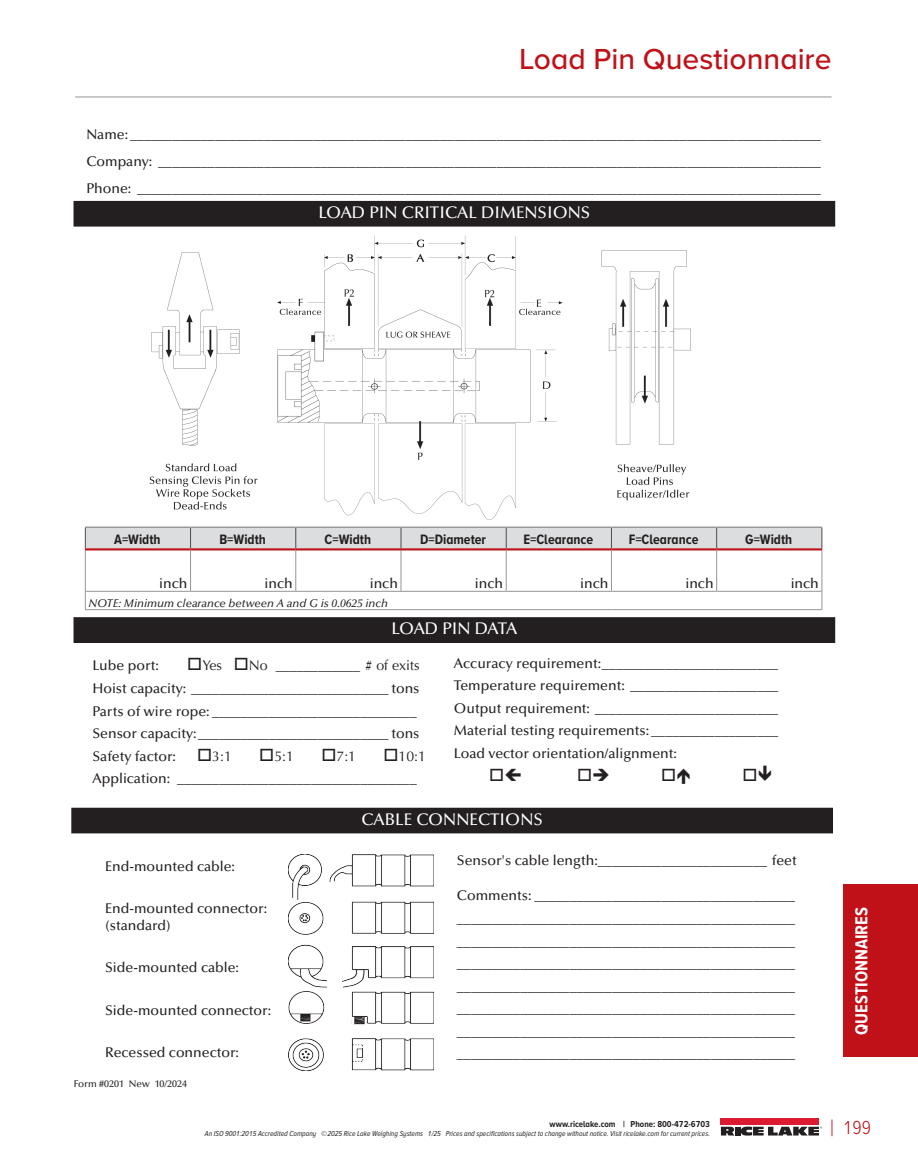
<style>
.page{position:relative;width:918px;height:1175px;background:#fff}
.page>*{position:absolute;margin:0;border:0;box-sizing:border-box;transform-origin:0 0}
.t1{font:500 30px "Proxima Nova A";color:#c01119}
.t2{font:300 19.5px "Proxima Nova A Cond";color:#c01119}
.t3{font:700 18px "Proxima Nova A Cond";color:#fff}
.t4{font:500 16.95px "Optima LT Std";color:#fff}
.t5{font:500 16.95px "Optima LT Std";letter-spacing:-.025em;color:#fff}
.t6{font:500 14.1px/22.5px "Optima LT Std";color:#231f20}
.t7{font:700 14.1px "Proxima Nova A Cond";color:#231f20}
.t8{font:14.1px "Optima LT Std";color:#231f20}
.t9{font:italic 500 11.25px "Optima LT Std";color:#231f20}
.t10{font:500 9.9px "Optima LT Std";color:#231f20}
.t11{font:700 9px "Proxima Nova A Cond";color:#231f20}
.t12{font:italic 7.5px "Proxima Nova A Cond";color:#231f20}
.s1{font-weight:400}
</style>
<div class="page">
<div style="left:74px;top:201px;width:761px;height:25px;background:#231f20"></div>
<div style="left:74px;top:617px;width:761px;height:25px;background:#231f20"></div>
<div style="left:74px;top:617px;width:761px;height:25px;border:1px solid #231f20"></div>
<div style="left:72px;top:808px;width:761px;height:25px;background:#231f20"></div>
<img style="left:150px;top:235px;width:540px;height:284px">
<svg style="left:86px;top:550px;width:736px;height:59px"></svg>
<hr style="left:85px;top:550px;width:1px;height:41px;background:#939598">
<hr style="left:190px;top:550px;width:1px;height:41px;background:#939598">
<hr style="left:295px;top:550px;width:1px;height:41px;background:#939598">
<hr style="left:401px;top:550px;width:1px;height:41px;background:#939598">
<hr style="left:506px;top:550px;width:1px;height:41px;background:#939598">
<hr style="left:611px;top:550px;width:1px;height:41px;background:#939598">
<hr style="left:716px;top:550px;width:1px;height:41px;background:#939598">
<hr style="left:822px;top:550px;width:1px;height:41px;background:#939598">
<hr style="left:85px;top:591px;width:106px;height:1px;background:#939598">
<svg style="left:85px;top:591px;width:1px;height:18px"></svg>
<hr style="left:191px;top:591px;width:105px;height:1px;background:#939598">
<hr style="left:296px;top:591px;width:105px;height:1px;background:#939598">
<hr style="left:401px;top:591px;width:105px;height:1px;background:#939598">
<hr style="left:506px;top:591px;width:105px;height:1px;background:#939598">
<hr style="left:611px;top:591px;width:106px;height:1px;background:#939598">
<hr style="left:717px;top:591px;width:105px;height:1px;background:#939598">
<svg style="left:822px;top:591px;width:1px;height:18px"></svg>
<hr style="left:85px;top:609px;width:106px;height:1px;background:#939598">
<hr style="left:191px;top:609px;width:105px;height:1px;background:#939598">
<hr style="left:296px;top:609px;width:105px;height:1px;background:#939598">
<hr style="left:401px;top:609px;width:105px;height:1px;background:#939598">
<hr style="left:506px;top:609px;width:105px;height:1px;background:#939598">
<hr style="left:611px;top:609px;width:106px;height:1px;background:#939598">
<hr style="left:717px;top:609px;width:105px;height:1px;background:#939598">
<hr style="left:85px;top:526px;width:106px;height:2px;background:#939598">
<hr style="left:191px;top:526px;width:105px;height:2px;background:#939598">
<hr style="left:296px;top:526px;width:105px;height:2px;background:#939598">
<hr style="left:401px;top:526px;width:105px;height:2px;background:#939598">
<hr style="left:506px;top:526px;width:105px;height:2px;background:#939598">
<hr style="left:611px;top:526px;width:106px;height:2px;background:#939598">
<hr style="left:717px;top:526px;width:105px;height:2px;background:#939598">
<div style="left:85px;top:527px;width:738px;height:22px;background:#dcdddf"></div>
<hr style="left:85px;top:548px;width:106px;height:2px;background:#c01119">
<hr style="left:191px;top:548px;width:105px;height:2px;background:#c01119">
<hr style="left:296px;top:548px;width:105px;height:2px;background:#c01119">
<hr style="left:401px;top:548px;width:105px;height:2px;background:#c01119">
<hr style="left:506px;top:548px;width:105px;height:2px;background:#c01119">
<hr style="left:611px;top:548px;width:106px;height:2px;background:#c01119">
<hr style="left:717px;top:548px;width:105px;height:2px;background:#c01119">
<img style="left:289px;top:854px;width:144px;height:216px">
<div style="left:843px;top:884px;width:75px;height:173px;background:#c01119"></div>
<div style="left:721px;top:1118px;width:98px;height:6px;background:#dc1a32"></div>
<svg style="left:721px;top:1126px;width:13px;height:9px"></svg>
<div style="left:735px;top:1126px;width:5px;height:9px;background:#231f20"></div>
<svg style="left:741px;top:1126px;width:81px;height:9px"></svg>
<svg style="left:832px;top:1119px;width:1px;height:17px"></svg>
<hr style="left:75px;top:97px;width:757px;height:1px;background:#939598">
<h1 class="t1" style="left:519px;top:37px;width:314px">Load Pin Questionnaire</h1>
<p class="t6" style="left:86px;top:121px;width:736px;line-height:27px;text-align:justify">Name: __________________________________________________________________________________________________ Company: ______________________________________________________________________________________________ Phone: _________________________________________________________________________________________________</p>
<p class="t4" style="left:318px;top:203px;width:273px">LOAD PIN CRITICAL DIMENSIONS</p>
<p class="t7" style="left:114px;top:529px;width:48px">A=Width</p>
<p class="t7" style="left:219px;top:529px;width:48px">B=Width</p>
<p class="t7" style="left:325px;top:529px;width:48px">C=Width</p>
<p class="t7" style="left:420px;top:529px;width:68px">D=Diameter</p>
<p class="t7" style="left:523px;top:529px;width:71px">E=Clearance</p>
<p class="t7" style="left:629px;top:529px;width:71px">F=Clearance</p>
<p class="t7" style="left:745px;top:529px;width:49px">G=Width</p>
<p class="t6" style="left:159px;top:572px;width:30px">inch</p>
<p class="t6" style="left:265px;top:572px;width:30px">inch</p>
<p class="t6" style="left:370px;top:572px;width:30px">inch</p>
<p class="t6" style="left:475px;top:572px;width:30px">inch</p>
<p class="t6" style="left:580px;top:572px;width:30px">inch</p>
<p class="t6" style="left:685px;top:572px;width:30px">inch</p>
<p class="t6" style="left:791px;top:572px;width:30px">inch</p>
<p class="t9" style="left:88px;top:596px;width:301px">NOTE: Minimum clearance between A and G is 0.0625 inch</p>
<p class="t5" style="left:391px;top:619px;width:127px">LOAD PIN DATA</p>
<p class="t6" style="left:92px;top:655px;width:329px;text-indent:95px">□<span class="s1">Yes</span> □<span class="s1">No ____________ # of exits </span>Hoist capacity: ____________________________ tons Parts of wire rope: _____________________________ Sensor capacity: ___________________________ tons Safety factor:</p>
<p class="t6" style="left:92px;top:655px;width:68px">Lube port:</p>
<p class="t6" style="left:92px;top:745px;width:335px;text-indent:291px">□<span class="s1">10:1<br></span>Application: __________________________________</p>
<p class="t8" style="left:197px;top:747px;width:36px">□3:1</p>
<p class="t8" style="left:259px;top:747px;width:36px">□5:1</p>
<p class="t8" style="left:321px;top:747px;width:36px">□7:1</p>
<p class="t6" style="left:454px;top:652px;width:326px;text-align:justify">Accuracy requirement: _________________________ Temperature requirement: _____________________ Output requirement: __________________________ Material testing requirements: __________________ Load vector orientation/alignment:</p>
<p class="t6" style="left:105px;top:855px;width:132px">End-mounted cable:</p>
<p class="t6" style="left:105px;top:900px;width:164px;line-height:17px">End-mounted connector: (standard)</p>
<p class="t6" style="left:105px;top:956px;width:135px">Side-mounted cable:</p>
<p class="t6" style="left:105px;top:999px;width:168px">Side-mounted connector:</p>
<p class="t6" style="left:105px;top:1041px;width:135px">Recessed connector:</p>
<p class="t10" style="left:74px;top:1078px;width:115px">Form #0201 New 10/2024</p>
<p class="t4" style="left:361px;top:809px;width:183px">CABLE CONNECTIONS</p>
<p class="t6" style="left:457px;top:849px;width:341px">Sensor's cable length:________________________ feet</p>
<p class="t6" style="left:457px;top:884px;width:340px">Comments: _____________________________________ ________________________________________________</p>
<p class="t6" style="left:457px;top:952px;width:340px;text-align:justify">________________________________________________ ________________________________________________ ________________________________________________ ________________________________________________ ________________________________________________</p>
<p class="t11" style="left:550px;top:1117px;width:162px">www.ricelake.com | Phone: 800-472-6703</p>
<p class="t12" style="left:205px;top:1127px;width:507px">An ISO 9001:2015 Accredited Company © 2025 Rice Lake Weighing Systems 1/25 Prices and specifications subject to change without notice. Visit ricelake.com for current prices.</p>
<p class="t3" style="left:848px;top:1034px;width:129px;rotate:-90deg">QUESTIONNAIRES</p>
<h2 class="t2" style="left:843px;top:1113px;width:29px">199</h2>
</div>
